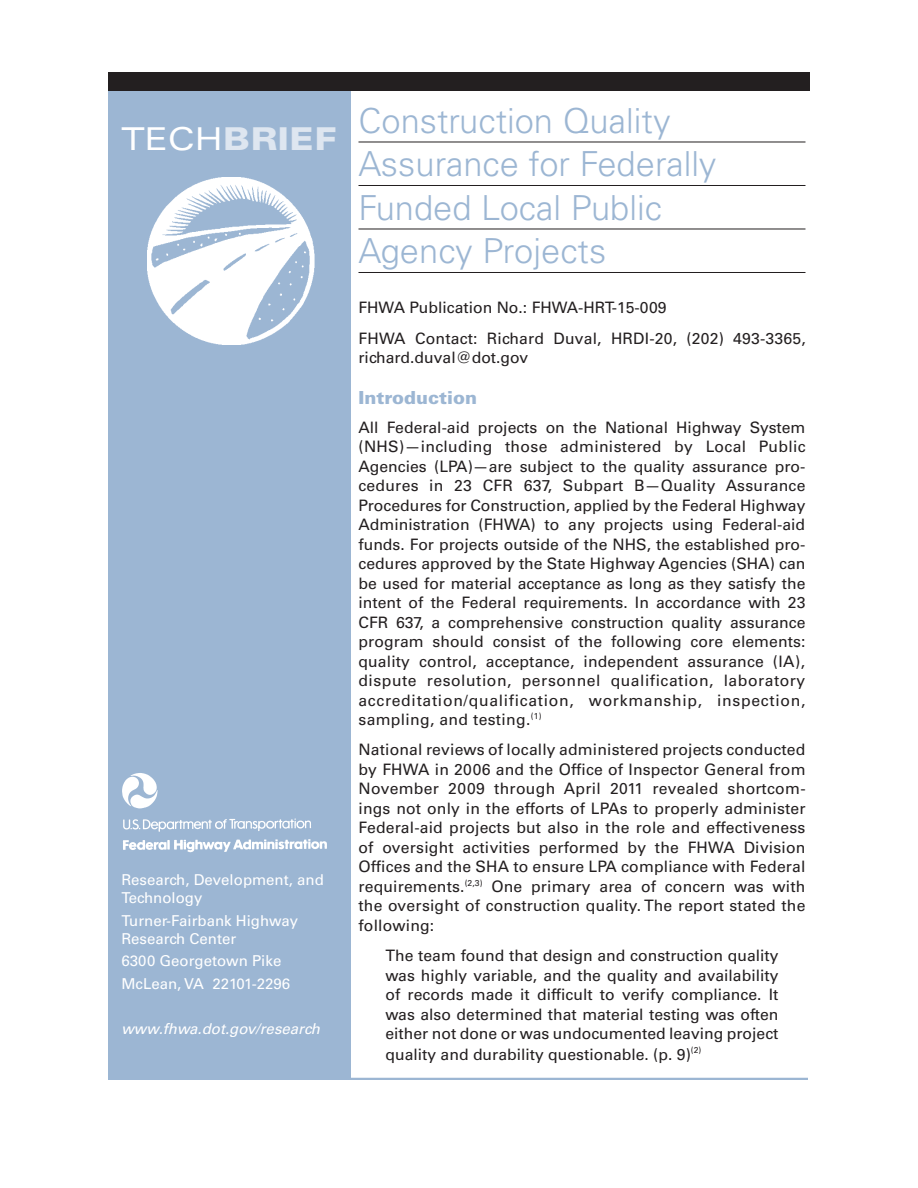
<style>
.page{position:relative;width:918px;height:1188px;background:#fff}
.page>*{position:absolute;margin:0;border:0;box-sizing:border-box;transform-origin:0 0}
.t1{font:300 34.5px/43.5px "Univers LT Std";color:#9cb6d3}
.t2{font:900 expanded 31.5px "Univers LT Std";letter-spacing:-.015em;color:#dee6f0}
.t3{font:900 18px "Univers LT Std";color:#9cb6d3}
.t4{font:15.75px/19.5px "Univers LT Std";letter-spacing:.01em;color:#231f20;text-align:justify}
.t5{font:15px/18px "Univers LT Std";color:#fff}
.t6{font:italic 15px "Univers LT Std";color:#fff}
.s1{font-weight:400;color:#fff}
</style>
<div class="page">
<hr style="left:108px;top:1078px;width:700px;height:2px;background:#9cb6d3">
<div style="left:108px;top:86px;width:243px;height:994px;background:#9cb6d3"></div>
<div style="left:108px;top:72px;width:702px;height:19px;background:#231f20"></div>
<img style="left:122px;top:773px;width:205px;height:80px">
<img style="left:147px;top:177px;width:168px;height:168px">
<hr style="left:358px;top:142px;width:447px;height:1px;background:#231f20">
<hr style="left:358px;top:185px;width:447px;height:1px;background:#231f20">
<hr style="left:358px;top:229px;width:447px;height:1px;background:#231f20">
<hr style="left:358px;top:272px;width:447px;height:1px;background:#231f20">
<h2 class="t2" style="left:122px;top:120px;width:217px"><span class="s1">TECH</span>BRIEF</h2>
<p class="t5" style="left:122px;top:871px;width:204px">Research, Development, and<br>Technology</p>
<p class="t5" style="left:122px;top:912px;width:178px">Turner-Fairbank Highway<br>Research Center</p>
<p class="t5" style="left:122px;top:950px;width:170px;line-height:22.5px">6300 Georgetown Pike<br>McLean, VA 22101-2296</p>
<p class="t6" style="left:122px;top:1020px;width:200px">www.fhwa.dot.gov/research</p>
<h1 class="t1" style="left:358px;top:99px;width:359px">Construction Quality<br>Assurance for Federally<br>Funded Local Public<br>Agency Projects</h1>
<p class="t4" style="left:358px;top:293px;width:449px;line-height:30.3px">FHWA Publication No.: FHWA-HRT-15-009<br>FHWA Contact: Richard Duval, HRDI-20, (202) 493-3365,</p>
<p class="t4" style="left:358px;top:348px;width:171px">richard.duval@dot.gov</p>
<p class="t3" style="left:358px;top:386px;width:120px">Introduction</p>
<p class="t4" style="left:358px;top:417px;width:449px">All Federal-aid projects on the National Highway System (NHS)—including those administered by Local Public Agencies (LPA)—are subject to the quality assurance pro&shy;cedures in 23 CFR 637, Subpart B—Quality Assurance Procedures for Construction, applied by the Federal Highway Administration (FHWA) to any projects using Federal-aid funds. For projects outside of the NHS, the established pro&shy;cedures approved by the State Highway Agencies (SHA) can be used for material acceptance as long as they satisfy the intent of the Federal requirements. In accordance with 23<br>CFR 637, a comprehensive construction quality assurance program should consist of the following core elements: quality control, acceptance, independent assurance (IA), dispute resolution, personnel qualification, laboratory accreditation/qualification, workmanship, inspection, sampling, and testing.<sup>(1)</sup></p>
<p class="t4" style="left:358px;top:740px;width:449px">National reviews of locally administered projects conducted by FHWA in 2006 and the Office of Inspector General from November 2009 through April 2011 revealed shortcom&shy;ings not only in the efforts of LPAs to properly administer Federal-aid projects but also in the role and effectiveness of oversight activities performed by the FHWA Division Offices and the SHA to ensure LPA compliance with Federal requirements.<sup>(2,3)</sup> One primary area of concern was with the oversight of construction quality. The report stated the following:</p>
<p class="t4" style="left:385px;top:946px;width:395px">The team found that design and construction quality was highly variable, and the quality and availability of records made it difficult to verify compliance. It was also determined that material testing was often either not done or was undocumented leaving project quality and durability questionable. (p. 9)<sup>(2)</sup></p>
</div>
